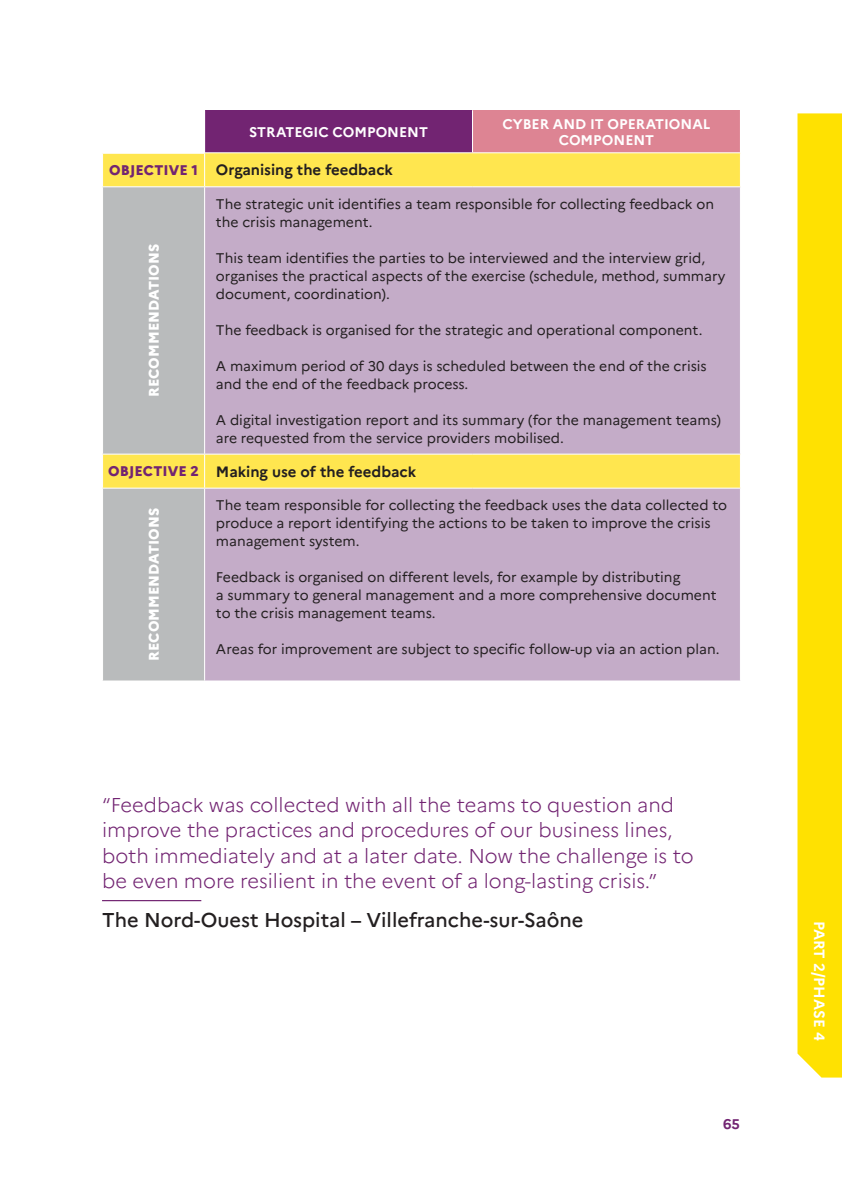
<style>
.page{position:relative;width:842px;height:1191px;background:#fff}
.page>*{position:absolute;margin:0;border:0;box-sizing:border-box;transform-origin:0 0}
.texte_courant{font:300 20px/25.6px "Marianne";color:#722472}
.texte_courant-2{font:500 20px "Marianne";color:#231f20}
.t1{font:700 15px "Marianne";color:#231f20}
.t2{font:700 15px "Marianne";color:#fff}
.t3{font:14px/18px "Marianne";color:#231f20}
.t4{font:700 14px/16px "Marianne";color:#fff;text-align:center}
.texte_intitulé_table{font:800 14px "Marianne";letter-spacing:.005em;color:#fff}
.texte_intitulé_table-2{font:800 14px "Marianne";letter-spacing:.005em;color:#722472}
.t5{font:700 14px "Marianne";color:#722472}
</style>
<div class="page">
<hr style="left:102px;top:900px;width:99px;height:1px;background:#722472">
<svg style="left:797px;top:113px;width:45px;height:964px;background:#ffe210"></svg>
<div style="left:205px;top:110px;width:267px;height:43px;background:#722472"></div>
<div style="left:472px;top:110px;width:268px;height:43px;background:#dd8493"></div>
<div style="left:103px;top:153px;width:637px;height:33px;background:#ffe64f"></div>
<svg style="left:103px;top:187px;width:101px;height:493px;background:#bdbeb5"></svg>
<svg style="left:205px;top:187px;width:535px;height:493px;background:#c8b0c0"></svg>
<hr style="left:102px;top:152px;width:102px;height:2px;background:#fff">
<hr style="left:472px;top:110px;width:1px;height:42px;background:#fff">
<hr style="left:204px;top:152px;width:268px;height:1px;background:#fff">
<hr style="left:472px;top:152px;width:269px;height:1px;background:#fff">
<hr style="left:204px;top:153px;width:1px;height:33px;background:#fff">
<hr style="left:102px;top:453px;width:103px;height:1px;background:#fff">
<hr style="left:205px;top:453px;width:267px;height:1px;background:#fff">
<hr style="left:472px;top:453px;width:269px;height:1px;background:#fff">
<hr style="left:102px;top:487px;width:103px;height:1px;background:#fff">
<hr style="left:205px;top:487px;width:267px;height:1px;background:#fff">
<hr style="left:472px;top:487px;width:269px;height:1px;background:#fff">
<p class="t4" style="left:249px;top:124px;width:180px">STRATEGIC COMPONENT</p>
<p class="t4" style="left:503px;top:116px;width:209px">CYBER AND IT OPERATIONAL<br>COMPONENT</p>
<p class="texte_intitulé_table-2" style="left:109px;top:161px;width:90px">OBJECTIVE 1</p>
<p class="t1" style="left:216px;top:161px;width:178px">Organising the feedback</p>
<p class="texte_intitulé_table" style="left:145px;top:397px;width:155px;rotate:-90deg">RECOMMENDATIONS</p>
<p class="t3" style="left:216px;top:195px;width:500px">The strategic unit identifies a team responsible for collecting feedback on the crisis management.</p>
<p class="t3" style="left:216px;top:249px;width:511px">This team identifies the parties to be interviewed and the interview grid, organises the practical aspects of the exercise (schedule, method, summary document, coordination).</p>
<p class="t3" style="left:216px;top:321px;width:488px">The feedback is organised for the strategic and operational component.</p>
<p class="t3" style="left:216px;top:357px;width:492px">A maximum period of 30 days is scheduled between the end of the crisis and the end of the feedback process.</p>
<p class="t3" style="left:216px;top:411px;width:507px">A digital investigation report and its summary (for the management teams) are requested from the service providers mobilised.</p>
<p class="texte_intitulé_table-2" style="left:108px;top:463px;width:92px">OBJECTIVE 2</p>
<p class="t1" style="left:216px;top:462px;width:202px">Making use of the feedback</p>
<p class="texte_intitulé_table" style="left:145px;top:661px;width:155px;rotate:-90deg">RECOMMENDATIONS</p>
<p class="t3" style="left:216px;top:496px;width:513px">The team responsible for collecting the feedback uses the data collected to produce a report identifying the actions to be taken to improve the crisis management system.</p>
<p class="t3" style="left:216px;top:568px;width:502px">Feedback is organised on different levels, for example by distributing<br>a summary to general management and a more comprehensive document to the crisis management teams.</p>
<p class="t3" style="left:216px;top:640px;width:505px">Areas for improvement are subject to specific follow-up via an action plan.</p>
<p class="texte_courant" style="left:102px;top:792px;width:593px">“Feedback was collected with all the teams to question and improve the practices and procedures of our business lines, both immediately and at a later date. Now the challenge is to be even more resilient in the event of a long-lasting crisis.”</p>
<p class="texte_courant-2" style="left:102px;top:907px;width:483px">The Nord-Ouest Hospital – Villefranche-sur-Saône</p>
<p class="t5" style="left:723px;top:1115px;width:18px">65</p>
<p class="t2" style="left:829px;top:920px;width:121px;rotate:90deg">PART 2/PHASE 4</p>
</div>
